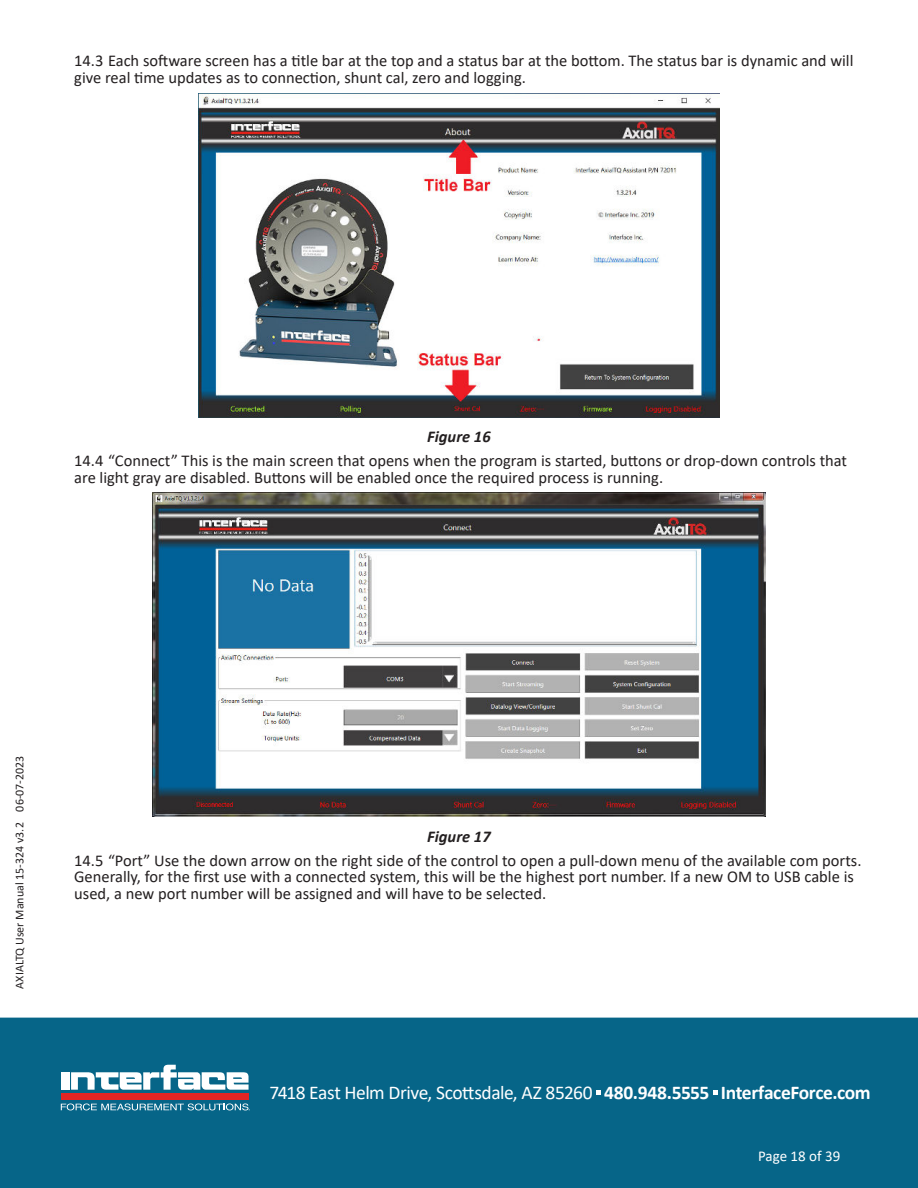
<style>
.page{position:relative;width:918px;height:1188px;background:#fff}
.page>*{position:absolute;margin:0;border:0;box-sizing:border-box;transform-origin:0 0}
.t1{font:19.5px "Calibri";letter-spacing:-.025em;color:#fff}
.t2{font:16.5px/16.5px "Calibri";color:#231f20}
.t3{font:italic 700 16.5px "Calibri";color:#231f20}
.t4{font:15px "Calibri";color:#fff}
.t5{font:12px "Calibri";color:#231f20}
.s1{font-weight:700}
</style>
<div class="page">
<div style="left:0;top:1012px;width:918px;height:176px;background:#066588"></div>
<div style="left:0;top:1007px;width:918px;height:11px;background:#fff"></div>
<div style="left:61px;top:1093px;width:188px;height:7px;background:#e32525"></div>
<div style="left:61px;top:1072px;width:9px;height:18px;background:#fff"></div>
<svg style="left:71px;top:1065px;width:178px;height:25px"></svg>
<svg style="left:61px;top:1104px;width:189px;height:6px"></svg>
<svg style="left:596px;top:1091px;width:5px;height:4px"></svg>
<svg style="left:713px;top:1091px;width:4px;height:4px"></svg>
<img style="left:198px;top:93px;width:522px;height:324px">
<img style="left:152px;top:493px;width:614px;height:324px">
<p class="t2" style="left:74px;top:53px;width:781px">14.3 Each software screen has a title bar at the top and a status bar at the bottom. The status bar is dynamic and will give real time updates as to connection, shunt cal, zero and logging.</p>
<p class="t3" style="left:427px;top:425px;width:65px">Figure 16</p>
<p class="t2" style="left:74px;top:453px;width:774px">14.4 “Connect” This is the main screen that opens when the program is started, buttons or drop-down controls that are light gray are disabled. Buttons will be enabled once the required process is running.</p>
<p class="t5" style="left:14px;top:989px;width:234px;rotate:-90deg">AXIALTQ User Manual 15-324 v3.2 06-07-2023</p>
<p class="t3" style="left:427px;top:825px;width:65px">Figure 17</p>
<p class="t2" style="left:74px;top:853px;width:789px">14.5 “Port” Use the down arrow on the right side of the control to open a pull-down menu of the available com ports.<br>Generally, for the first use with a connected system, this will be the highest port number. If a new OM to USB cable is used, a new port number will be assigned and will have to be selected.</p>
<p class="t1" style="left:270px;top:1079px;width:603px">7418 East Helm Drive, Scottsdale, AZ 85260 <span class="s1">480.948.5555 InterfaceForce.com</span></p>
<p class="t4" style="left:758px;top:1150px;width:84px">Page 18 of 39</p>
</div>
